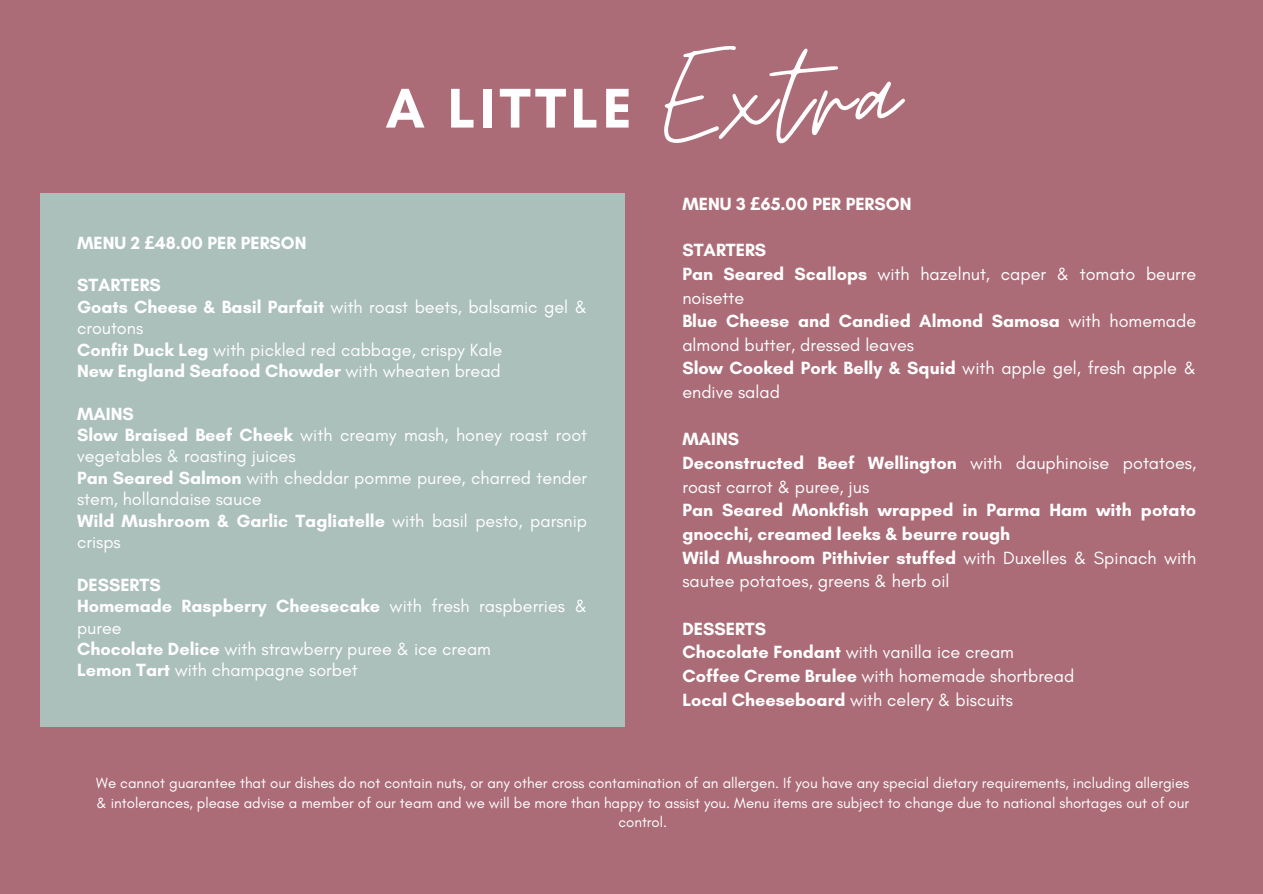
<style>
.page{position:relative;width:1263px;height:894px;background:#fff}
.page>*{position:absolute;margin:0;border:0;box-sizing:border-box;transform-origin:0 0}
.t1{font:151.95px "Moon Time";letter-spacing:.04em;color:#fefefe}
.t2{font:700 56.85px "Glacial Indifference";letter-spacing:.075em;color:#fefefe}
.t3{font:18px/21.3px "Glacial Indifference";color:#fff}
.t4{font:700 18px/23.7px "Glacial Indifference";color:#fff}
.t5{font:15px/19.2px "Glacial Indifference";color:#fff;text-align:center}
.s1{font-family:"Noto Sans"}
.s2{font-weight:700}
.s3{font-weight:400}
</style>
<div class="page">
<div style="left:0;top:0;width:1263px;height:893px;background:#ab6c77"></div>
<div style="left:40px;top:193px;width:584px;height:533px;background:#abbfbb"></div>
<h4 class="t2" style="left:386px;top:73px;width:248px">A LITTLE</h4>
<h1 class="t4" style="left:77px;top:230px;width:231px">MENU 2 <span class="s1">£</span>48.00 PER PERSON</h1>
<h2 class="t3" style="left:77px;top:274px;width:512px"><span class="s2">STARTERS<br>Goats Cheese &amp; Basil Parfait</span> with roast beets, balsamic gel &amp; croutons<br><span class="s2">Confit Duck Leg</span> with pickled red cabbage, crispy Kale<br><span class="s2">New England Seafood Chowder</span> with wheaten bread</h2>
<h3 class="t3" style="left:77px;top:402px;width:512px"><span class="s2">MAINS<br>Slow Braised Beef Cheek</span> with creamy mash, honey roast root vegetables &amp; roasting juices<br><span class="s2">Pan Seared Salmon</span> with cheddar pomme puree, charred tender stem, hollandaise sauce<br><span class="s2">Wild Mushroom &amp; Garlic Tagliatelle</span> with basil pesto, parsnip crisps</h3>
<h4 class="t3" style="left:77px;top:573px;width:512px"><span class="s2">DESSERTS<br>Homemade Raspberry Cheesecake</span> with fresh raspberries &amp; puree<br><span class="s2">Chocolate Delice</span> with strawberry puree &amp; ice cream<br><span class="s2">Lemon Tart</span> with champagne sorbet</h4>
<h4 class="t1" style="left:664px;top:3px;width:235px">Extra</h4>
<h4 class="t4" style="left:682px;top:192px;width:231px">MENU 3 <span class="s1">£</span>65.00 PER PERSON</h4>
<h4 class="t3" style="left:682px;top:238px;width:515px;line-height:23.7px"><span class="s2">STARTERS<br>Pan Seared Scallops</span> with hazelnut, caper &amp; tomato beurre noisette<br><span class="s2">Blue Cheese and Candied Almond Samosa</span> with homemade almond butter, dressed leaves<br><span class="s2">Slow Cooked Pork Belly &amp; Squid</span> with apple gel, fresh apple &amp; endive salad</h4>
<h3 class="t4" style="left:682px;top:427px;width:515px">MAINS<br>Deconstructed Beef Wellington <span class="s3">with dauphinoise potatoes, roast carrot &amp; puree, jus<br></span>Pan Seared Monkfish wrapped in Parma Ham with potato gnocchi, creamed leeks &amp; beurre rough<br>Wild Mushroom Pithivier stuffed <span class="s3">with Duxelles &amp; Spinach with sautee potatoes, greens &amp; herb oil</span></h3>
<h4 class="t3" style="left:682px;top:616px;width:393px;line-height:23.7px"><span class="s2">DESSERTS<br>Chocolate Fondant</span> with vanilla ice cream <span class="s2">Coffee Creme Brulee</span> with homemade shortbread <span class="s2">Local Cheeseboard</span> with celery &amp; biscuits</h4>
<p class="t5" style="left:96px;top:773px;width:1094px">We cannot guarantee that our dishes do not contain nuts, or any other cross contamination of an allergen. If you have any special dietary requirements, including allergies &amp; intolerances, please advise a member of our team and we will be more than happy to assist you. Menu items are subject to change due to national shortages out of our control.</p>
</div>
